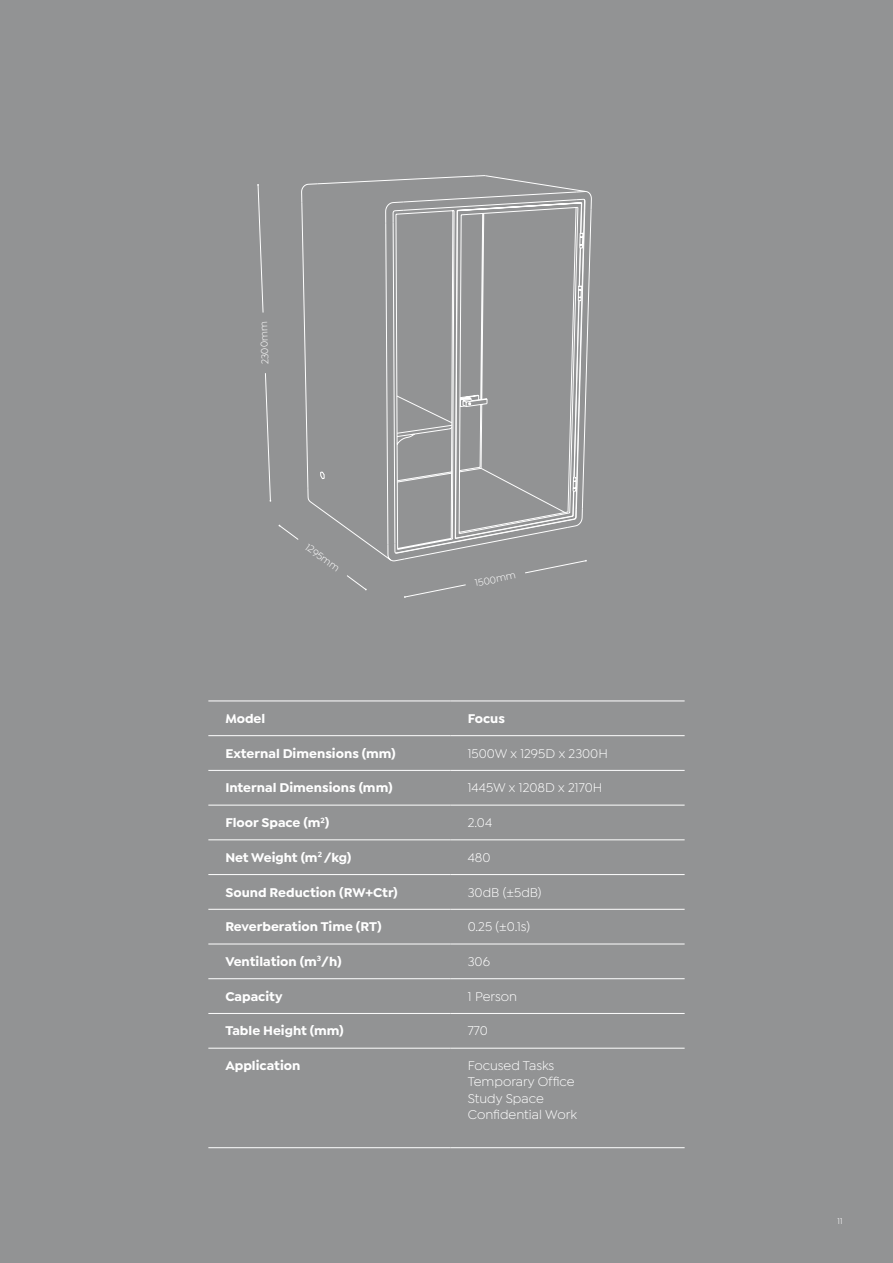
<style>
.page{position:relative;width:893px;height:1263px;background:#929394}
.page>*{position:absolute;margin:0;border:0;box-sizing:border-box;transform-origin:0 0}
.t1{font:700 13.5px "Isidora Sans";color:#fff}
.t2{font:13.5px/16.2px "Isidora Sans";color:#fff}
.t3{font:10.5px "Isidora Sans";color:#fff}
.t4{font:9px "Isidora Sans";color:#fff}
</style>
<div class="page">
<hr style="left:208px;top:701px;width:243px;height:1px;background:#fff">
<hr style="left:451px;top:701px;width:234px;height:1px;background:#fff">
<hr style="left:208px;top:735px;width:243px;height:1px;background:#fff">
<hr style="left:451px;top:735px;width:234px;height:1px;background:#fff">
<hr style="left:208px;top:770px;width:243px;height:1px;background:#fff">
<hr style="left:451px;top:770px;width:234px;height:1px;background:#fff">
<hr style="left:208px;top:805px;width:243px;height:1px;background:#fff">
<hr style="left:451px;top:805px;width:234px;height:1px;background:#fff">
<hr style="left:208px;top:839px;width:243px;height:1px;background:#fff">
<hr style="left:451px;top:839px;width:234px;height:1px;background:#fff">
<hr style="left:208px;top:874px;width:243px;height:1px;background:#fff">
<hr style="left:451px;top:874px;width:234px;height:1px;background:#fff">
<hr style="left:208px;top:909px;width:243px;height:1px;background:#fff">
<hr style="left:451px;top:909px;width:234px;height:1px;background:#fff">
<hr style="left:208px;top:944px;width:243px;height:1px;background:#fff">
<hr style="left:451px;top:944px;width:234px;height:1px;background:#fff">
<hr style="left:208px;top:978px;width:243px;height:1px;background:#fff">
<hr style="left:451px;top:978px;width:234px;height:1px;background:#fff">
<hr style="left:208px;top:1013px;width:243px;height:1px;background:#fff">
<hr style="left:451px;top:1013px;width:234px;height:1px;background:#fff">
<hr style="left:208px;top:1048px;width:243px;height:1px;background:#fff">
<hr style="left:451px;top:1048px;width:234px;height:1px;background:#fff">
<hr style="left:208px;top:1147px;width:243px;height:1px;background:#fff">
<hr style="left:451px;top:1147px;width:234px;height:1px;background:#fff">
<svg style="left:257px;top:184px;width:15px;height:318px"></svg>
<svg style="left:404px;top:562px;width:178px;height:36px"></svg>
<svg style="left:278px;top:525px;width:89px;height:65px"></svg>
<svg style="left:301px;top:179px;width:291px;height:383px"></svg>
<svg style="left:394px;top:175px;width:193px;height:379px"></svg>
<p class="t3" style="left:259px;top:365px;width:45px;rotate:-92deg">2300mm</p>
<p class="t3" style="left:310px;top:541px;width:41px;rotate:37deg">1295mm</p>
<p class="t3" style="left:474px;top:577px;width:43px;rotate:-12deg">1500mm</p>
<p class="t1" style="left:225px;top:710px;width:41px">Model</p>
<p class="t1" style="left:468px;top:710px;width:39px">Focus</p>
<p class="t1" style="left:225px;top:745px;width:172px">External Dimensions (mm)</p>
<p class="t2" style="left:468px;top:745px;width:142px">1500W x 1295D x 2300H</p>
<p class="t1" style="left:225px;top:779px;width:169px">Internal Dimensions (mm)</p>
<p class="t2" style="left:468px;top:780px;width:136px">1445W x 1208D x 2170H</p>
<p class="t1" style="left:225px;top:814px;width:106px">Floor Space (m<sup>2</sup>)</p>
<p class="t2" style="left:468px;top:814px;width:26px">2.04</p>
<p class="t1" style="left:225px;top:849px;width:128px">Net Weight (m<sup>2</sup> /kg)</p>
<p class="t2" style="left:468px;top:849px;width:24px">480</p>
<p class="t1" style="left:225px;top:884px;width:174px">Sound Reduction (RW+Ctr)</p>
<p class="t2" style="left:468px;top:884px;width:75px">30dB (±5dB)</p>
<p class="t1" style="left:225px;top:918px;width:158px">Reverberation Time (RT)</p>
<p class="t2" style="left:468px;top:919px;width:64px">0.25 (±0.1s)</p>
<p class="t1" style="left:225px;top:953px;width:118px">Ventilation (m<sup>3</sup>/h)</p>
<p class="t2" style="left:468px;top:953px;width:24px">306</p>
<p class="t1" style="left:225px;top:988px;width:59px">Capacity</p>
<p class="t2" style="left:468px;top:988px;width:51px">1 Person</p>
<p class="t1" style="left:225px;top:1023px;width:120px">Table Height (mm)</p>
<p class="t2" style="left:468px;top:1023px;width:22px">770</p>
<p class="t1" style="left:225px;top:1057px;width:77px">Application</p>
<p class="t2" style="left:468px;top:1057px;width:111px">Focused Tasks<br>Temporary Office<br>Study Space<br>Confidential Work</p>
<p class="t4" style="left:837px;top:1216px;width:7px">11</p>
</div>
